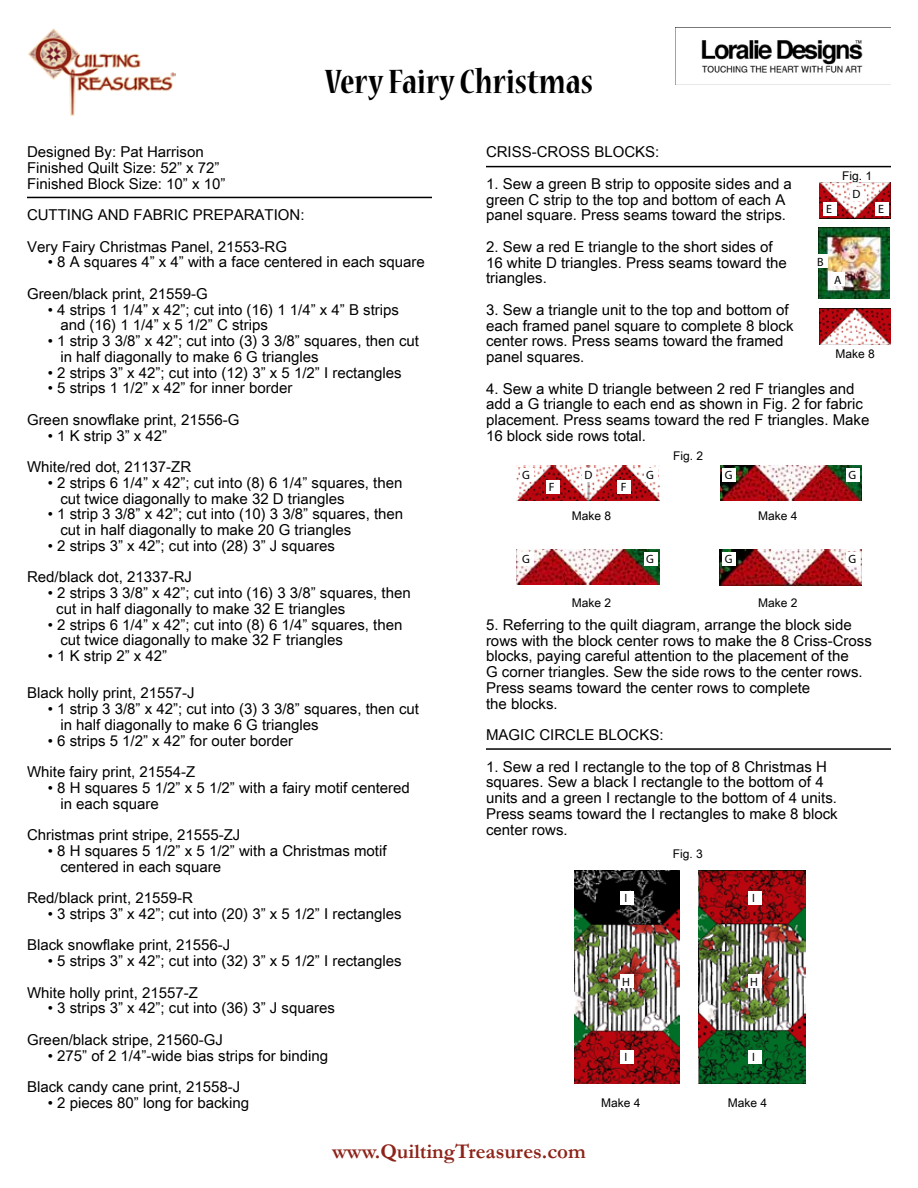
<style>
.page{position:relative;width:918px;height:1188px;background:#fff}
.page>*{position:absolute;margin:0;border:0;box-sizing:border-box;transform-origin:0 0}
.t1{font:700 condensed 37.5px "Nueva Std";color:#000}
.t2{font:700 21px "Garamond";color:#8d2318}
.t3{font:15px/15.8px "Arial Unicode MS";color:#000}
.t4{font:12px "Arial Unicode MS";color:#000}
.t5{font:12px "Myriad Pro";color:#000}
</style>
<div class="page">
<img style="left:675px;top:27px;width:216px;height:57px">
<hr style="left:27px;top:197px;width:405px;height:1px;background:#000">
<hr style="left:486px;top:166px;width:405px;height:1px;background:#000">
<hr style="left:486px;top:748px;width:405px;height:2px;background:#000">
<img style="left:818px;top:228px;width:72px;height:71px">
<img style="left:820px;top:182px;width:71px;height:36px">
<img style="left:820px;top:308px;width:71px;height:36px">
<div style="left:823px;top:202px;width:13px;height:14px;background:#fff"></div>
<div style="left:875px;top:202px;width:14px;height:14px;background:#fff"></div>
<div style="left:850px;top:187px;width:14px;height:14px;background:#fff"></div>
<div style="left:831px;top:272px;width:14px;height:14px;background:#fff"></div>
<div style="left:814px;top:255px;width:14px;height:13px;background:#fff"></div>
<img style="left:517px;top:465px;width:143px;height:35px">
<img style="left:517px;top:550px;width:142px;height:35px">
<img style="left:720px;top:465px;width:142px;height:36px">
<img style="left:719px;top:550px;width:143px;height:36px">
<div style="left:546px;top:480px;width:13px;height:14px;background:#fff"></div>
<div style="left:582px;top:468px;width:14px;height:14px;background:#fff"></div>
<div style="left:520px;top:468px;width:13px;height:14px;background:#fff"></div>
<div style="left:644px;top:468px;width:13px;height:14px;background:#fff"></div>
<div style="left:618px;top:480px;width:13px;height:14px;background:#fff"></div>
<div style="left:520px;top:552px;width:13px;height:13px;background:#fff"></div>
<div style="left:644px;top:552px;width:13px;height:13px;background:#fff"></div>
<div style="left:722px;top:468px;width:14px;height:14px;background:#fff"></div>
<div style="left:846px;top:468px;width:14px;height:14px;background:#fff"></div>
<div style="left:722px;top:552px;width:14px;height:13px;background:#fff"></div>
<div style="left:846px;top:552px;width:14px;height:13px;background:#fff"></div>
<img style="left:574px;top:870px;width:105px;height:214px">
<div style="left:620px;top:891px;width:13px;height:13px;background:#fff"></div>
<div style="left:620px;top:974px;width:13px;height:14px;background:#fff"></div>
<div style="left:620px;top:1050px;width:13px;height:13px;background:#fff"></div>
<img style="left:698px;top:870px;width:108px;height:214px">
<div style="left:748px;top:891px;width:13px;height:13px;background:#fff"></div>
<div style="left:748px;top:974px;width:13px;height:14px;background:#fff"></div>
<div style="left:748px;top:1050px;width:13px;height:13px;background:#fff"></div>
<img style="left:28px;top:28px;width:147px;height:88px">
<h1 class="t1" style="left:325px;top:65px;width:270px">Very Fairy Christmas</h1>
<p class="t3" style="left:27px;top:144px;width:200px">Designed By: Pat Harrison<br>Finished Quilt Size: 52” x 72”<br>Finished Block Size: 10” x 10”</p>
<p class="t3" style="left:27px;top:199px;width:279px;line-height:31.5px">CUTTING AND FABRIC PREPARATION:<br>Very Fairy Christmas Panel, 21553-RG</p>
<p class="t3" style="left:27px;top:246px;width:399px;line-height:31.5px;text-indent:21px">• 8 A squares 4” x 4” with a face centered in each square<br>Green/black print, 21559-G</p>
<p class="t3" style="left:60px;top:301px;width:340px;text-indent:-13px">• 4 strips 1 1/4” x 42”; cut into (16) 1 1/4” x 4” B strips and (16) 1 1/4” x 5 1/2” C strips</p>
<p class="t3" style="left:60px;top:333px;width:360px;text-indent:-13px">• 1 strip 3 3/8” x 42”; cut into (3) 3 3/8” squares, then cut in half diagonally to make 6 G triangles</p>
<p class="t3" style="left:48px;top:364px;width:355px">• 2 strips 3” x 42”; cut into (12) 3” x 5 1/2” I rectangles</p>
<p class="t3" style="left:27px;top:372px;width:267px;line-height:31.5px;text-indent:21px">• 5 strips 1 1/2” x 42” for inner border<br>Green snowflake print, 21556-G</p>
<p class="t3" style="left:27px;top:419px;width:166px;line-height:31.5px;text-align:center">• 1 K strip 3” x 42”<br>White/red dot, 21137-ZR</p>
<p class="t3" style="left:60px;top:474px;width:344px;text-indent:-13px">• 2 strips 6 1/4” x 42”; cut into (8) 6 1/4” squares, then cut twice diagonally to make 32 D triangles</p>
<p class="t3" style="left:60px;top:506px;width:344px;text-indent:-13px">• 1 strip 3 3/8” x 42”; cut into (10) 3 3/8” squares, then cut in half diagonally to make 20 G triangles</p>
<p class="t3" style="left:27px;top:529px;width:309px;line-height:31.5px;text-indent:21px">• 2 strips 3” x 42”; cut into (28) 3” J squares<br>Red/black dot, 21337-RJ</p>
<p class="t3" style="left:56px;top:585px;width:356px;text-indent:-8px">• 2 strips 3 3/8” x 42”; cut into (16) 3 3/8” squares, then cut in half diagonally to make 32 E triangles</p>
<p class="t3" style="left:60px;top:616px;width:344px;text-indent:-13px">• 2 strips 6 1/4” x 42”; cut into (8) 6 1/4” squares, then cut twice diagonally to make 32 F triangles</p>
<p class="t3" style="left:48px;top:648px;width:121px">• 1 K strip 2” x 42”</p>
<p class="t3" style="left:27px;top:685px;width:169px">Black holly print, 21557-J</p>
<p class="t3" style="left:60px;top:701px;width:360px;text-indent:-13px">• 1 strip 3 3/8” x 42”; cut into (3) 3 3/8” squares, then cut in half diagonally to make 6 G triangles</p>
<p class="t3" style="left:27px;top:724px;width:268px;line-height:31.5px;text-indent:21px">• 6 strips 5 1/2” x 42” for outer border<br>White fairy print, 21554-Z</p>
<p class="t3" style="left:60px;top:779px;width:351px;text-indent:-13px">• 8 H squares 5 1/2” x 5 1/2” with a fairy motif centered in each square</p>
<p class="t3" style="left:27px;top:827px;width:215px">Christmas print stripe, 21555-ZJ</p>
<p class="t3" style="left:60px;top:842px;width:328px;text-indent:-13px">• 8 H squares 5 1/2” x 5 1/2” with a Christmas motif centered in each square</p>
<p class="t3" style="left:27px;top:890px;width:167px">Red/black print, 21559-R</p>
<p class="t3" style="left:27px;top:898px;width:376px;line-height:31.5px;text-indent:21px">• 3 strips 3” x 42”; cut into (20) 3” x 5 1/2” I rectangles<br>Black snowflake print, 21556-J</p>
<p class="t3" style="left:27px;top:945px;width:376px;line-height:31.5px;text-indent:21px">• 5 strips 3” x 42”; cut into (32) 3” x 5 1/2” I rectangles<br>White holly print, 21557-Z</p>
<p class="t3" style="left:27px;top:992px;width:309px;line-height:31.5px;text-indent:21px">• 3 strips 3” x 42”; cut into (36) 3” J squares<br>Green/black stripe, 21560-GJ</p>
<p class="t3" style="left:27px;top:1039px;width:303px;line-height:31.5px;text-indent:21px">• 275” of 2 1/4”-wide bias strips for binding<br>Black candy cane print, 21558-J</p>
<p class="t3" style="left:48px;top:1094px;width:203px">• 2 pieces 80” long for backing</p>
<p class="t3" style="left:486px;top:144px;width:175px">CRISS-CROSS BLOCKS:</p>
<p class="t3" style="left:486px;top:175px;width:307px">1. Sew a green B strip to opposite sides and a green C strip to the top and bottom of each A panel square. Press seams toward the strips.</p>
<p class="t3" style="left:486px;top:238px;width:302px">2. Sew a red E triangle to the short sides of<br>16 white D triangles. Press seams toward the triangles.</p>
<p class="t3" style="left:486px;top:301px;width:309px">3. Sew a triangle unit to the top and bottom of each framed panel square to complete 8 block center rows. Press seams toward the framed panel squares.</p>
<p class="t3" style="left:486px;top:380px;width:385px">4. Sew a white D triangle between 2 red F triangles and add a G triangle to each end as shown in Fig. 2 for fabric placement. Press seams toward the red F triangles. Make 16 block side rows total.</p>
<p class="t4" style="left:842px;top:167px;width:32px">Fig. 1</p>
<p class="t5" style="left:852px;top:187px;width:9px">D</p>
<p class="t5" style="left:826px;top:202px;width:7px">E</p>
<p class="t5" style="left:878px;top:202px;width:7px">E</p>
<p class="t5" style="left:817px;top:254px;width:8px">B</p>
<p class="t5" style="left:834px;top:272px;width:9px">A</p>
<p class="t4" style="left:835px;top:345px;width:41px">Make 8</p>
<p class="t5" style="left:522px;top:468px;width:9px">G</p>
<p class="t5" style="left:584px;top:468px;width:9px">D</p>
<p class="t5" style="left:646px;top:468px;width:9px">G</p>
<p class="t5" style="left:621px;top:480px;width:7px">F</p>
<p class="t5" style="left:549px;top:480px;width:7px">F</p>
<p class="t4" style="left:673px;top:447px;width:32px">Fig. 2</p>
<p class="t5" style="left:725px;top:468px;width:9px">G</p>
<p class="t5" style="left:849px;top:468px;width:9px">G</p>
<p class="t4" style="left:572px;top:507px;width:41px">Make 8</p>
<p class="t4" style="left:758px;top:507px;width:41px">Make 4</p>
<p class="t5" style="left:522px;top:552px;width:9px">G</p>
<p class="t5" style="left:646px;top:552px;width:9px">G</p>
<p class="t5" style="left:725px;top:552px;width:9px">G</p>
<p class="t5" style="left:849px;top:552px;width:9px">G</p>
<p class="t4" style="left:572px;top:594px;width:41px">Make 2</p>
<p class="t4" style="left:758px;top:594px;width:41px">Make 2</p>
<p class="t3" style="left:486px;top:616px;width:387px">5. Referring to the quilt diagram, arrange the block side rows with the block center rows to make the 8 Criss-Cross blocks, paying careful attention to the placement of the<br>G corner triangles. Sew the side rows to the center rows.<br>Press seams toward the center rows to complete<br>the blocks.</p>
<p class="t3" style="left:486px;top:727px;width:179px">MAGIC CIRCLE BLOCKS:</p>
<p class="t3" style="left:486px;top:758px;width:353px">1. Sew a red I rectangle to the top of 8 Christmas H squares. Sew a black I rectangle to the bottom of 4 units and a green I rectangle to the bottom of 4 units.<br>Press seams toward the I rectangles to make 8 block center rows.</p>
<p class="t4" style="left:673px;top:846px;width:32px">Fig. 3</p>
<p class="t5" style="left:624px;top:891px;width:4px">I</p>
<p class="t5" style="left:752px;top:891px;width:4px">I</p>
<p class="t5" style="left:622px;top:974px;width:9px">H</p>
<p class="t5" style="left:750px;top:974px;width:9px">H</p>
<p class="t5" style="left:624px;top:1050px;width:4px">I</p>
<p class="t5" style="left:752px;top:1050px;width:4px">I</p>
<p class="t4" style="left:601px;top:1094px;width:41px">Make 4</p>
<p class="t4" style="left:728px;top:1094px;width:41px">Make 4</p>
<h2 class="t2" style="left:332px;top:1137px;width:255px">www.QuiltingTreasures.com</h2>
</div>
